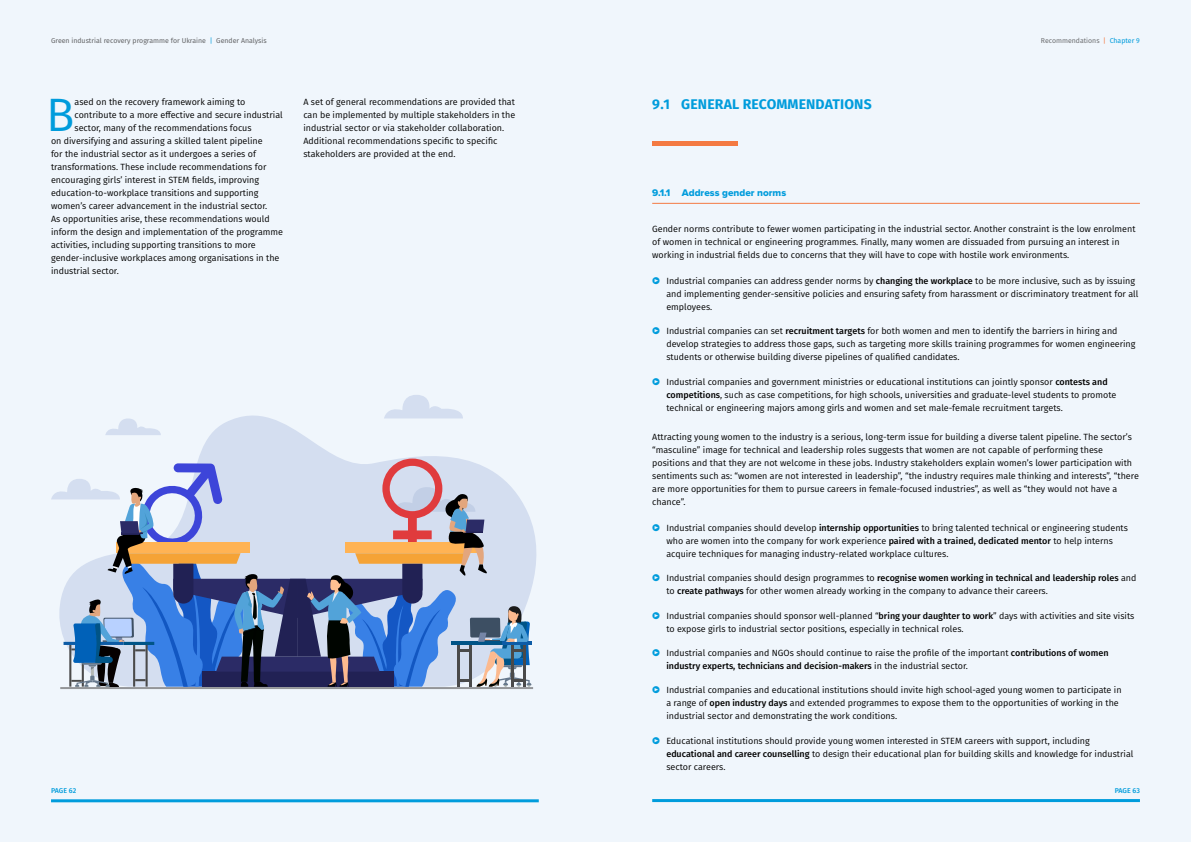
<style>
.page{position:relative;width:1191px;height:842px;background:#f0f6fc}
.page>*{position:absolute;margin:0;border:0;box-sizing:border-box;transform-origin:0 0}
.t1{font:46.8px "Fira Sans";color:#009cdc}
.t2{font:700 14px "Fira Sans";letter-spacing:.01em;color:#009cdc}
.t3{font:10px "Proxima Nova Extrabld";color:#009cdc}
.t4{font:9px/13px "Fira Sans";color:#000}
.t5{font:7px "Fira Sans";color:#636466}
.t6{font:7px "Fira Sans";color:#636466}
.t7{font:500 7px "Fira Sans";letter-spacing:-.005em;color:#009cdc}
.s1{color:#009cdc}
.s2{color:#f47a42}
.s3{font-family:"Meta Pro";font-size:9.5px;color:#009cdc}
.s4{font-weight:500}
</style>
<div class="page">
<hr style="left:51px;top:799px;width:488px;height:3px;background:#009cdc">
<hr style="left:652px;top:799px;width:488px;height:3px;background:#009cdc">
<hr style="left:652px;top:142px;width:85px;height:4px;background:#f47a42">
<hr style="left:652px;top:203px;width:488px;height:1px;background:#f47a42">
<svg style="left:199px;top:415px;width:338px;height:270px"></svg>
<svg style="left:384px;top:395px;width:79px;height:23px"></svg>
<svg style="left:105px;top:418px;width:56px;height:17px"></svg>
<hr style="left:501px;top:642px;width:31px;height:3px;background:#0d5ca6">
<svg style="left:51px;top:458px;width:480px;height:229px;background:#9ca8c4"></svg>
<hr style="left:60px;top:687px;width:473px;height:2px;background:#939598">
<p class="t5" style="left:51px;top:36px;width:217px">Green industrial recovery programme for Ukraine <span class="s1">|</span> Gender Analysis</p>
<p class="t6" style="left:1041px;top:36px;width:100px">Recommendations <span class="s2">|</span> <span class="s1">Chapter 9</span></p>
<h1 class="t1" style="left:46px;top:80px;width:30px">B</h1>
<p class="t4" style="left:75px;top:95px;width:172px">ased on the recovery framework aiming to</p>
<p class="t4" style="left:75px;top:108px;width:210px">contribute to a more effective and secure industrial</p>
<p class="t4" style="left:75px;top:121px;width:179px">sector, many of the recommendations focus</p>
<p class="t4" style="left:51px;top:134px;width:213px">on diversifying and assuring a skilled talent pipeline</p>
<p class="t4" style="left:51px;top:147px;width:207px">for the industrial sector as it undergoes a series of</p>
<p class="t4" style="left:51px;top:160px;width:217px">transformations. These include recommendations for</p>
<p class="t4" style="left:51px;top:173px;width:210px">encouraging girls’ interest in STEM fields, improving</p>
<p class="t4" style="left:51px;top:186px;width:209px">education-to-workplace transitions and supporting</p>
<p class="t4" style="left:51px;top:199px;width:218px">women’s career advancement in the industrial sector.</p>
<p class="t4" style="left:51px;top:212px;width:220px">As opportunities arise, these recommendations would</p>
<p class="t4" style="left:51px;top:225px;width:233px">inform the design and implementation of the programme</p>
<p class="t4" style="left:51px;top:238px;width:206px">activities, including supporting transitions to more</p>
<p class="t4" style="left:51px;top:251px;width:230px">gender-inclusive workplaces among organisations in the</p>
<p class="t4" style="left:51px;top:264px;width:69px">industrial sector.</p>
<p class="t4" style="left:303px;top:95px;width:213px">A set of general recommendations are provided that can be implemented by multiple stakeholders in the industrial sector or via stakeholder collaboration.<br>Additional recommendations specific to specific stakeholders are provided at the end.</p>
<h2 class="t2" style="left:652px;top:93px;width:221px">9.1 GENERAL RECOMMENDATIONS</h2>
<p class="t3" style="left:652px;top:186px;width:135px">9.1.1 Address gender norms</p>
<p class="t4" style="left:652px;top:223px;width:485px">Gender norms contribute to fewer women participating in the industrial sector. Another constraint is the low enrolment of women in technical or engineering programmes. Finally, many women are dissuaded from pursuing an interest in working in industrial fields due to concerns that they will have to cope with hostile work environments.</p>
<p class="t4" style="left:666px;top:274px;width:473px;text-indent:-14px"><span class="s3">ͮ</span> Industrial companies can address gender norms by <span class="s4">changing the workplace</span> to be more inclusive, such as by issuing and implementing gender-sensitive policies and ensuring safety from harassment or discriminatory treatment for all employees.</p>
<p class="t4" style="left:666px;top:324px;width:470px;text-indent:-14px"><span class="s3">ͮ</span> Industrial companies can set <span class="s4">recruitment targets</span> for both women and men to identify the barriers in hiring and develop strategies to address those gaps, such as targeting more skills training programmes for women engineering students or otherwise building diverse pipelines of qualified candidates.</p>
<p class="t4" style="left:666px;top:375px;width:451px;text-indent:-14px"><span class="s3">ͮ</span> Industrial companies and government ministries or educational institutions can jointly sponsor <span class="s4">contests and competitions</span>, such as case competitions, for high schools, universities and graduate-level students to promote technical or engineering majors among girls and women and set male-female recruitment targets.</p>
<p class="t4" style="left:652px;top:430px;width:488px">Attracting young women to the industry is a serious, long-term issue for building a diverse talent pipeline. The sector’s “masculine” image for technical and leadership roles suggests that women are not capable of performing these positions and that they are not welcome in these jobs. Industry stakeholders explain women’s lower participation with sentiments such as: “women are not interested in leadership”, “the industry requires male thinking and interests”, “there are more opportunities for them to pursue careers in female-focused industries”, as well as “they would not have a chance”.</p>
<p class="t4" style="left:666px;top:521px;width:463px;text-indent:-14px"><span class="s3">ͮ</span> Industrial companies should develop <span class="s4">internship opportunities</span> to bring talented technical or engineering students who are women into the company for work experience <span class="s4">paired with a trained, dedicated mentor</span> to help interns acquire techniques for managing industry-related workplace cultures.</p>
<p class="t4" style="left:666px;top:571px;width:471px;text-indent:-14px"><span class="s3">ͮ</span> Industrial companies should design programmes to <span class="s4">recognise women working in technical and leadership roles</span> and to <span class="s4">create pathways</span> for other women already working in the company to advance their careers.</p>
<p class="t4" style="left:666px;top:609px;width:469px;text-indent:-14px"><span class="s3">ͮ</span> Industrial companies should sponsor well-planned “<span class="s4">bring your daughter to work</span>” days with activities and site visits to expose girls to industrial sector positions, especially in technical roles.</p>
<p class="t4" style="left:666px;top:646px;width:443px;text-indent:-14px"><span class="s3">ͮ</span> Industrial companies and NGOs should continue to raise the profile of the important <span class="s4">contributions of women industry experts, technicians and decision-makers</span> in the industrial sector.</p>
<p class="t4" style="left:666px;top:683px;width:457px;text-indent:-14px"><span class="s3">ͮ</span> Industrial companies and educational institutions should invite high school-aged young women to participate in a range of <span class="s4">open industry days</span> and extended programmes to expose them to the opportunities of working in the industrial sector and demonstrating the work conditions.</p>
<p class="t4" style="left:666px;top:734px;width:468px;text-indent:-14px"><span class="s3">ͮ</span> Educational institutions should provide young women interested in STEM careers with support, including <span class="s4">educational and career counselling</span> to design their educational plan for building skills and knowledge for industrial sector careers.</p>
<p class="t7" style="left:51px;top:785px;width:27px">PAGE 62</p>
<p class="t7" style="left:1114px;top:785px;width:27px">PAGE 63</p>
</div>
